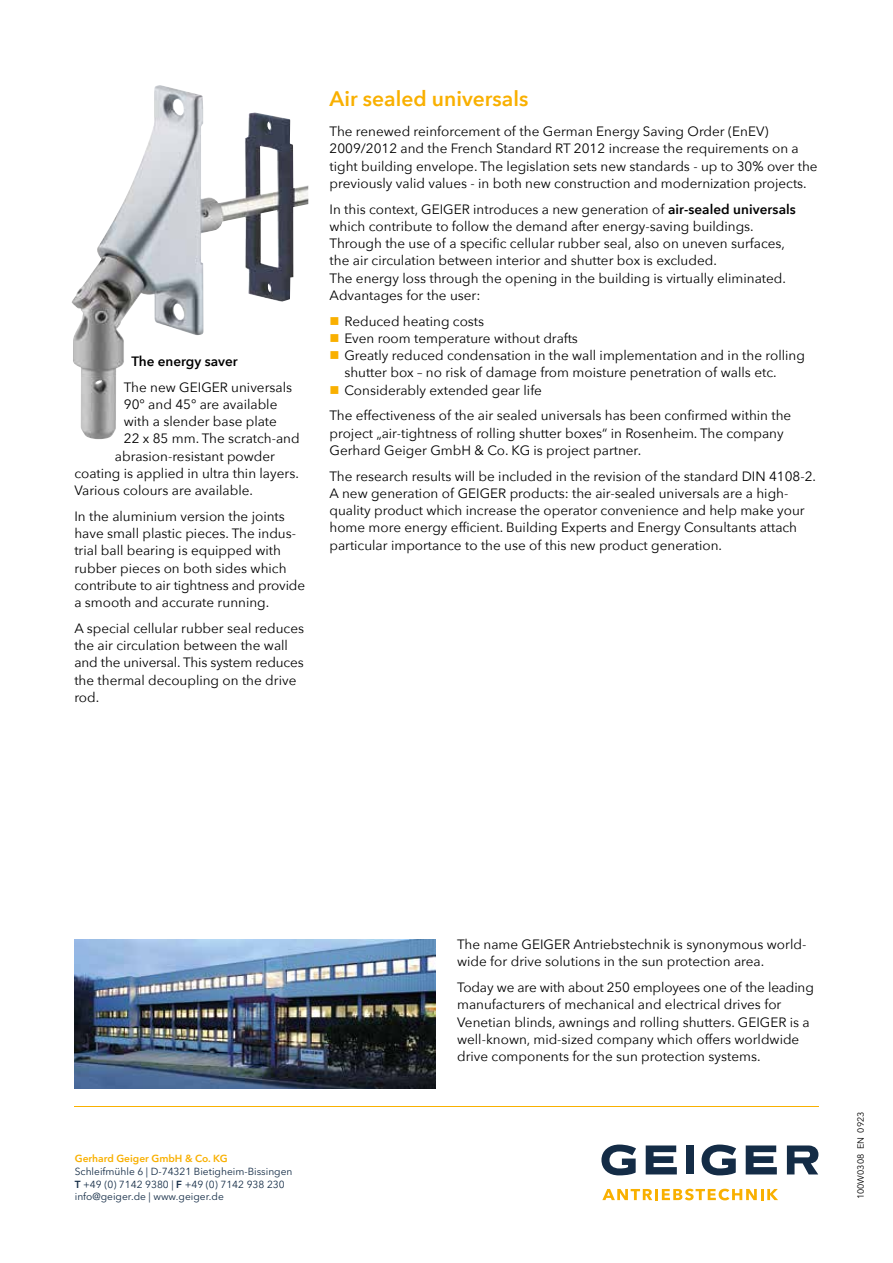
<style>
.page{position:relative;width:893px;height:1263px;background:#fff}
.page>*{position:absolute;margin:0;border:0;box-sizing:border-box;transform-origin:0 0}
.t1{font:600 21px "Avenir Next";color:#f9b000}
.t2{font:13.5px/17.2px "Avenir Next";color:#000}
.t3{font:600 13.5px "Avenir Next";color:#000}
.t4{font:10.2px/13.2px "Avenir Next";color:#142c46}
.t5{font:600 10.2px "Avenir Next";color:#f9b000}
.t6{font:9px "Avenir Next";color:#000}
.s1{font-weight:600}
</style>
<div class="page">
<hr style="left:74px;top:1106px;width:745px;height:1px;background:#f9b000">
<svg style="left:646px;top:1145px;width:31px;height:29px"></svg>
<div style="left:686px;top:1145px;width:8px;height:29px;background:#142c46"></div>
<svg style="left:746px;top:1145px;width:31px;height:29px"></svg>
<svg style="left:787px;top:1145px;width:31px;height:29px"></svg>
<svg style="left:601px;top:1144px;width:35px;height:31px"></svg>
<svg style="left:702px;top:1144px;width:34px;height:31px"></svg>
<svg style="left:602px;top:1189px;width:176px;height:11px"></svg>
<img style="left:72px;top:85px;width:236px;height:354px">
<img style="left:74px;top:940px;width:362px;height:149px">
<p class="t3" style="left:131px;top:349px;width:108px">The energy saver</p>
<p class="t2" style="left:124px;top:378px;width:170px">The new GEIGER universals</p>
<p class="t2" style="left:124px;top:395px;width:155px">90° and 45° are available</p>
<p class="t2" style="left:124px;top:412px;width:155px">with a slender base plate</p>
<p class="t2" style="left:124px;top:429px;width:177px">22 x 85 mm. The scratch-and</p>
<p class="t2" style="left:115px;top:447px;width:162px">abrasion-resistant powder</p>
<p class="t2" style="left:74px;top:464px;width:226px">coating is applied in ultra thin layers.</p>
<p class="t2" style="left:74px;top:481px;width:180px">Various colours are available.</p>
<p class="t2" style="left:74px;top:507px;width:232px">In the aluminium version the joints have small plastic pieces. The indus&shy;trial ball bearing is equipped with rubber pieces on both sides which contribute to air tightness and provide a smooth and accurate running.</p>
<p class="t2" style="left:74px;top:619px;width:231px">A special cellular rubber seal reduces the air circulation between the wall and the universal. This system reduces the thermal decoupling on the drive rod.</p>
<h1 class="t1" style="left:330px;top:81px;width:200px">Air sealed universals</h1>
<p class="t2" style="left:330px;top:122px;width:490px">The renewed reinforcement of the German Energy Saving Order (EnEV)<br>2009/2012 and the French Standard RT 2012 increase the requirements on a tight building envelope. The legislation sets new standards - up to 30% over the previously valid values - in both new construction and modernization projects.</p>
<p class="t2" style="left:330px;top:200px;width:468px">In this context, GEIGER introduces a new generation of <span class="s1">air-sealed universals </span>which contribute to follow the demand after energy-saving buildings.<br>Through the use of a specific cellular rubber seal, also on uneven surfaces, the air circulation between interior and shutter box is excluded.<br>The energy loss through the opening in the building is virtually eliminated.<br>Advantages for the user:</p>
<p class="t2" style="left:344px;top:312px;width:462px">Reduced heating costs<br>Even room temperature without drafts<br>Greatly reduced condensation in the wall implementation and in the rolling shutter box – no risk of damage from moisture penetration of walls etc.<br>Considerably extended gear life</p>
<p class="t2" style="left:329px;top:406px;width:463px">The effectiveness of the air sealed universals has been confirmed within the project „air-tightness of rolling shutter boxes“ in Rosenheim. The company<br>Gerhard Geiger GmbH &amp; Co. KG is project partner.</p>
<p class="t2" style="left:329px;top:467px;width:488px">The research results will be included in the revision of the standard DIN 4108-2.<br>A new generation of GEIGER products: the air-sealed universals are a high&shy;quality product which increase the operator convenience and help make your home more energy efficient. Building Experts and Energy Consultants attach particular importance to the use of this new product generation.</p>
<p class="t5" style="left:75px;top:1150px;width:154px">Gerhard Geiger GmbH &amp; Co. KG</p>
<p class="t4" style="left:75px;top:1165px;width:219px">Schleifmühle 6 | D-74321 Bietigheim-Bissingen<br><span class="s1">T</span> +49 (0) 7142 9380 | <span class="s1">F</span> +49 (0) 7142 938 230</p>
<p class="t4" style="left:75px;top:1189px;width:151px">info@geiger.de | www.geiger.de</p>
<p class="t2" style="left:457px;top:935px;width:349px">The name GEIGER Antriebstechnik is synonymous world&shy;wide for drive solutions in the sun protection area.</p>
<p class="t2" style="left:457px;top:978px;width:358px">Today we are with about 250 employees one of the leading manufacturers of mechanical and electrical drives for Venetian blinds, awnings and rolling shutters. GEIGER is a well-known, mid-sized company which offers worldwide drive components for the sun protection systems.</p>
<p class="t6" style="left:853px;top:1199px;width:89px;rotate:-90deg">100W0308 EN 0923</p>
</div>
